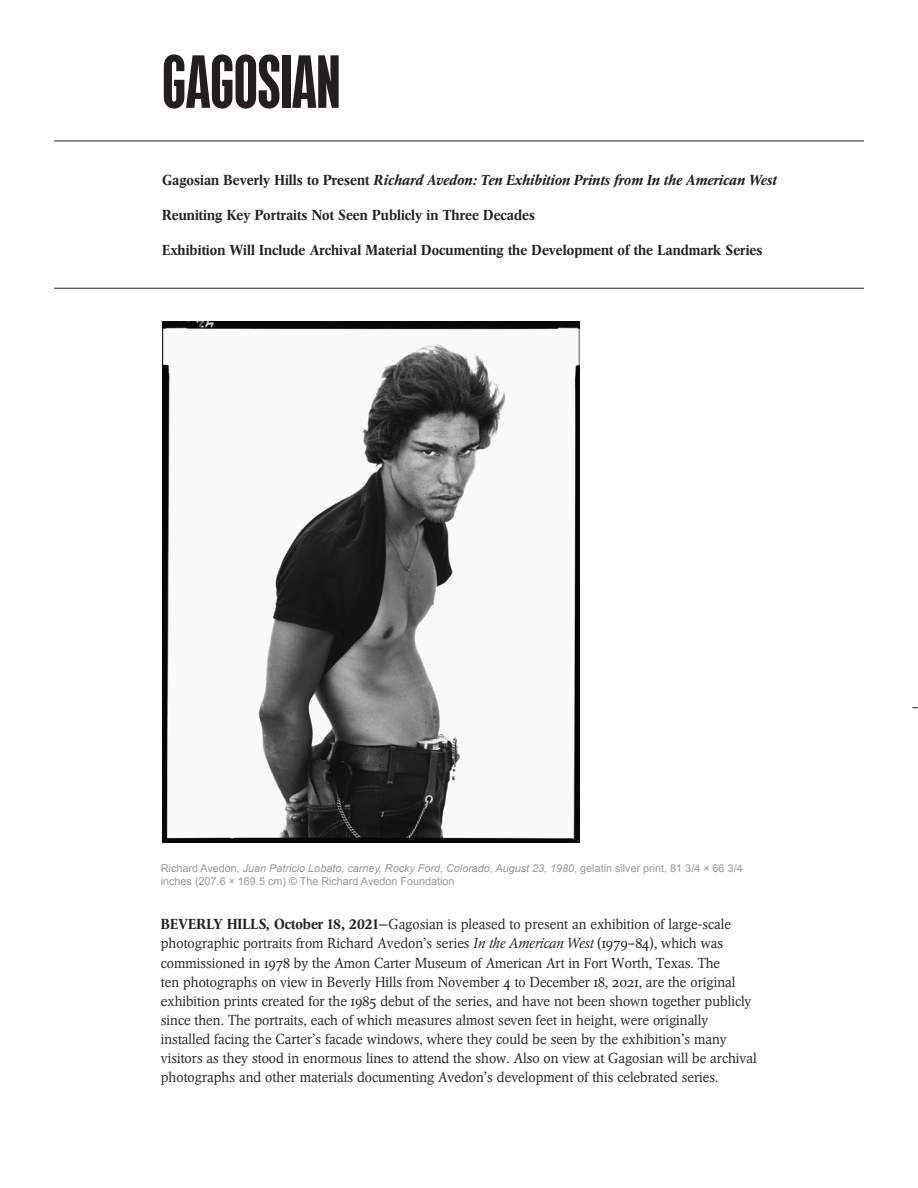
<style>
.page{position:relative;width:918px;height:1188px;background:#fff}
.page>*{position:absolute;margin:0;border:0;box-sizing:border-box;transform-origin:0 0}
.Artist_exhibition_na{font:75px "GAGOSIANHEADLINE";color:#231f20}
.t1{font:300 14.4px/19px "Arena New BQ";letter-spacing:.005em;color:#231f20}
.t2{font:500 14.4px "Arena New BQ";letter-spacing:.005em;color:#231f20}
.t3{font:italic 500 14.4px "Arena New BQ";letter-spacing:.005em;color:#231f20}
.t4{font:10.8px/12.9px "Arial";color:#989999}
.s1{font-style:normal}
.s2{font-style:italic}
.s3{font-weight:500}
</style>
<div class="page">
<hr style="left:54px;top:141px;width:810px;height:1px;background:#231f20">
<img style="left:162px;top:322px;width:418px;height:521px">
<hr style="left:54px;top:288px;width:810px;height:1px;background:#231f20">
<p class="Artist_exhibition_na" style="left:162px;top:50px;width:180px">GAGOSIAN</p>
<p class="t3" style="left:162px;top:171px;width:616px"><span class="s1">Gagosian Beverly Hills to Present</span> Richard Avedon: Ten Exhibition Prints from In the American West</p>
<p class="t2" style="left:162px;top:206px;width:375px">Reuniting Key Portraits Not Seen Publicly in Three Decades</p>
<p class="t2" style="left:162px;top:241px;width:602px">Exhibition Will Include Archival Material Documenting the Development of the Landmark Series</p>
<p class="t4" style="left:161px;top:862px;width:583px">Richard Avedon, <span class="s2">Juan Patricio Lobato, carney, Rocky Ford, Colorado, August 23, 1980</span>, gelatin silver print, 81 3/4 × 66 3/4 inches (207.6 × 169.5 cm) © The Richard Avedon Foundation</p>
<p class="t1" style="left:161px;top:915px;width:597px"><span class="s3">BEVERLY HILLS, October 18, 2021</span>—Gagosian is pleased to present an exhibition of large-scale photographic portraits from Richard Avedon’s series <span class="s2">In the American West</span> (1979–84), which was commissioned in 1978 by the Amon Carter Museum of American Art in Fort Worth, Texas. The<br>ten photographs on view in Beverly Hills from November 4 to December 18, 2021, are the original exhibition prints created for the 1985 debut of the series, and have not been shown together publicly since then. The portraits, each of which measures almost seven feet in height, were originally installed facing the Carter’s facade windows, where they could be seen by the exhibition’s many visitors as they stood in enormous lines to attend the show. Also on view at Gagosian will be archival photographs and other materials documenting Avedon’s development of this celebrated series.</p>
</div>
